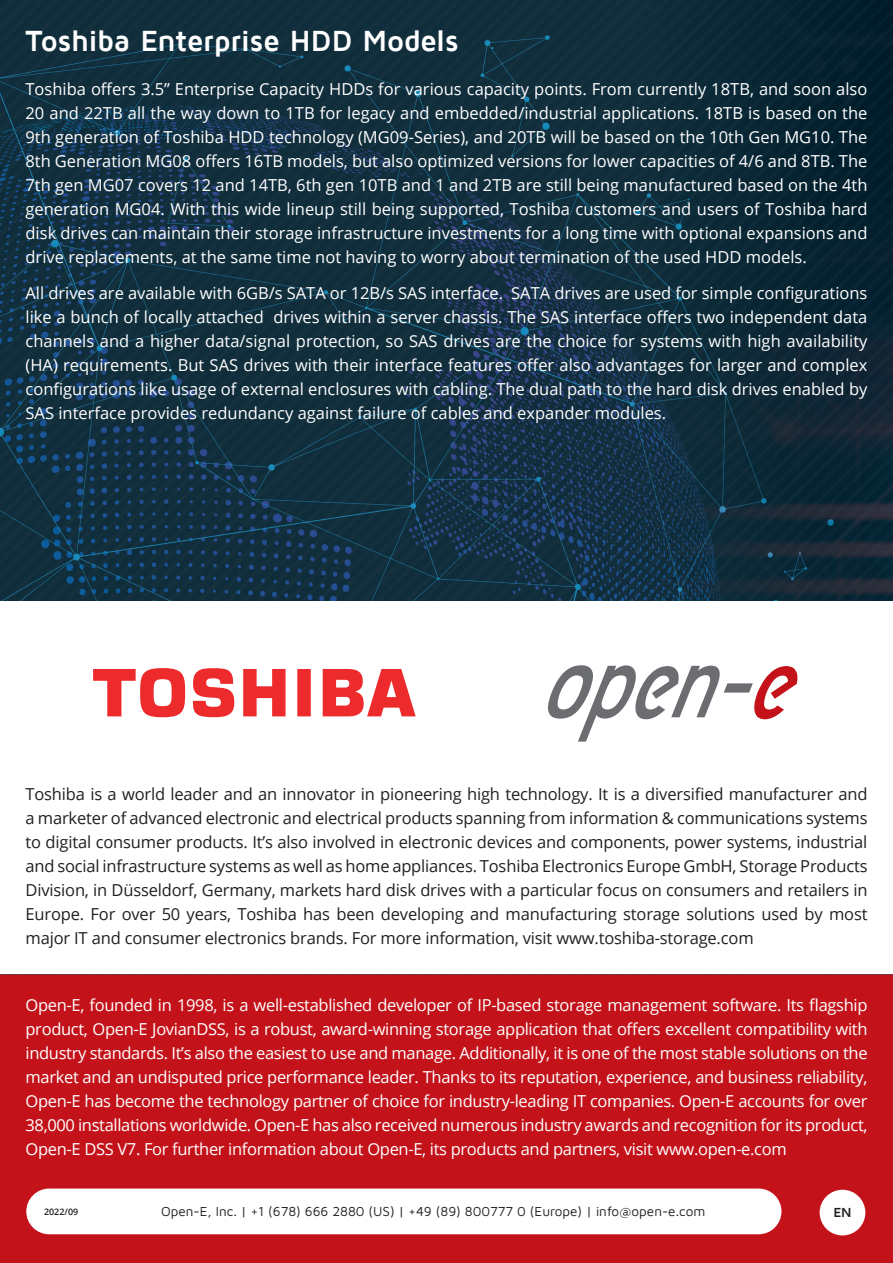
<style>
.page{position:relative;width:893px;height:1263px;background:#fff}
.page>*{position:absolute;margin:0;border:0;box-sizing:border-box;transform-origin:0 0}
.t1{font:700 30px "Maven Pro";letter-spacing:-.015em;color:#fff}
.t2{font:16.5px/24px "Open Sans";color:#fff;text-align:justify}
.t3{font:16.5px/24px "Open Sans";letter-spacing:-.01em;color:#231f20;text-align:justify}
.t4{font:13.5px "Maven Pro";color:#231f20}
.t5{font:13.5px "Open Sans";color:#231f20}
.t6{font:700 13.5px "Maven Pro";color:#231f20}
.t7{font:600 9px "Open Sans";color:#231f20}
</style>
<div class="page">
<img style="left:0;top:0;width:893px;height:1263px">
<div style="left:0;top:602px;width:893px;height:372px;background:#fff"></div>
<div style="left:26px;top:1188px;width:755px;height:46px;background:#fff;border-radius:23px"></div>
<div style="left:820px;top:1190px;width:45px;height:45px;background:#fff;border-radius:50%"></div>
<svg style="left:93px;top:668px;width:323px;height:49px"></svg>
<svg style="left:548px;top:665px;width:249px;height:76px"></svg>
<h1 class="t1" style="left:26px;top:25px;width:435px">Toshiba Enterprise HDD Models</h1>
<p class="t2" style="left:26px;top:76px;width:843px">Toshiba offers 3.5” Enterprise Capacity HDDs for various capacity points. From currently 18TB, and soon also 20 and 22TB all the way down to 1TB for legacy and embedded/industrial applications. 18TB is based on the 9th generation of Toshiba HDD technology (MG09-Series), and 20TB will be based on the 10th Gen MG10. The 8th Generation MG08 offers 16TB models, but also optimized versions for lower capacities of 4/6 and 8TB. The 7th gen MG07 covers 12 and 14TB, 6th gen 10TB and 1 and 2TB are still being manufactured based on the 4th generation MG04. With this wide lineup still being supported, Toshiba customers and users of Toshiba hard disk drives can maintain their storage infrastructure investments for a long time with optional expansions and drive replacements, at the same time not having to worry about termination of the used HDD models.</p>
<p class="t2" style="left:26px;top:280px;width:843px">All drives are available with 6GB/s SATA or 12B/s SAS interface. SATA drives are used for simple configurations like a bunch of locally attached drives within a server chassis. The SAS interface offers two independent data channels and a higher data/signal protection, so SAS drives are the choice for systems with high availability (HA) requirements. But SAS drives with their interface features offer also advantages for larger and complex configurations like usage of external enclosures with cabling. The dual path to the hard disk drives enabled by SAS interface provides redundancy against failure of cables and expander modules.</p>
<p class="t3" style="left:26px;top:782px;width:844px">Toshiba is a world leader and an innovator in pioneering high technology. It is a diversified manufacturer and a marketer of advanced electronic and electrical products spanning from information &amp; communications systems to digital consumer products. It’s also involved in electronic devices and components, power systems, industrial and social infrastructure systems as well as home appliances. Toshiba Electronics Europe GmbH, Storage Products Division, in Düsseldorf, Germany, markets hard disk drives with a particular focus on consumers and retailers in Europe. For over 50 years, Toshiba has been developing and manufacturing storage solutions used by most major IT and consumer electronics brands. For more information, visit www.toshiba-storage.com</p>
<p class="t2" style="left:26px;top:993px;width:844px">Open-E, founded in 1998, is a well-established developer of IP-based storage management software. Its flagship product, Open-E JovianDSS, is a robust, award-winning storage application that offers excellent compatibility with industry standards. It’s also the easiest to use and manage. Additionally, it is one of the most stable solutions on the market and an undisputed price performance leader. Thanks to its reputation, experience, and business reliability, Open-E has become the technology partner of choice for industry-leading IT companies. Open-E accounts for over 38,000 installations worldwide. Open-E has also received numerous industry awards and recognition for its product, Open-E DSS V7. For further information about Open-E, its products and partners, visit www.open-e.com</p>
<p class="t7" style="left:44px;top:1205px;width:36px">2022/09</p>
<p class="t4" style="left:161px;top:1202px;width:546px">Open-E, Inc. | +1 (678) 666 2880 (US) | +49 (89) 800777 0 (Europe) | info@open-e.com</p>
<p class="t6" style="left:833px;top:1205px;width:20px">EN</p>
<p class="t5" style="left:249px;top:1208px;width:398px">Phone: +49 6432 9139 0 | E-Mail: vertrieb@ico.de | www.ico.de</p>
</div>
